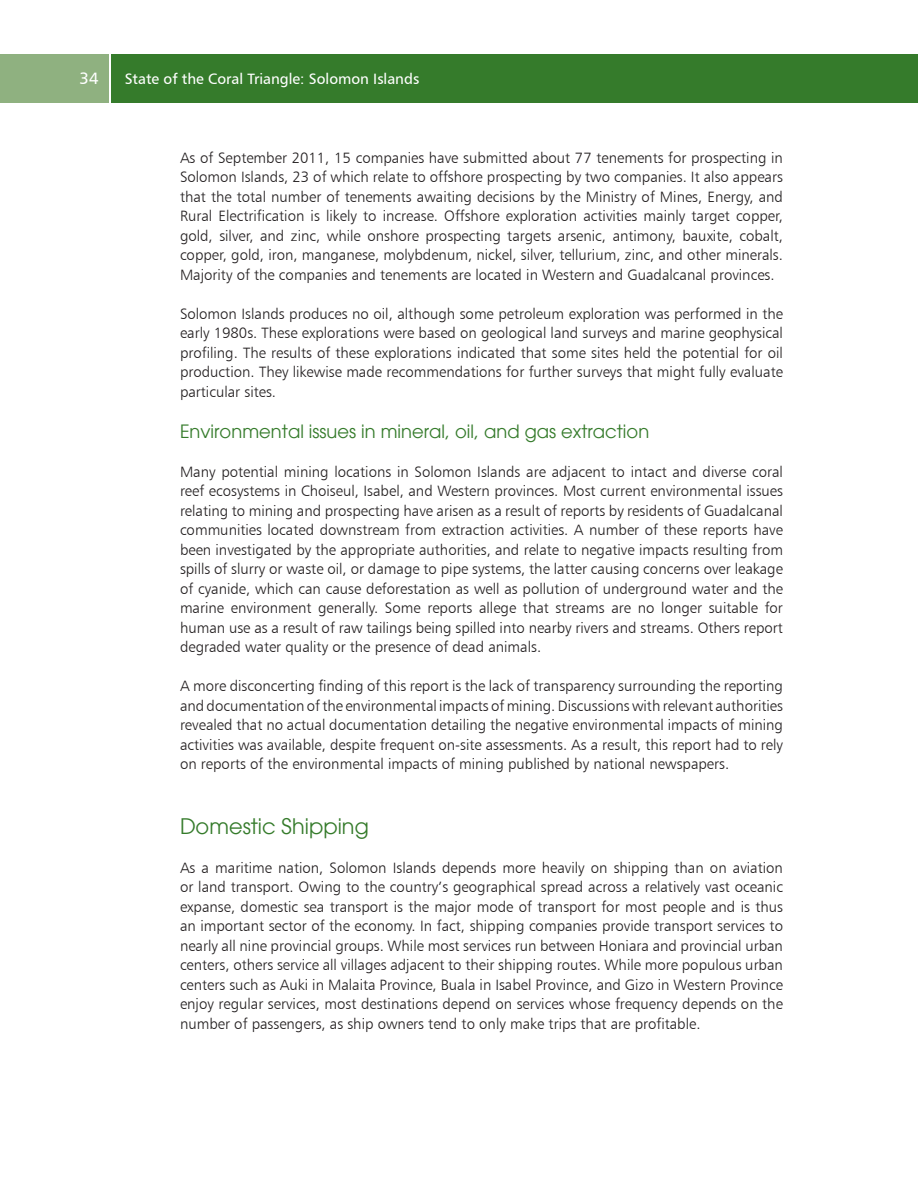
<style>
.page{position:relative;width:918px;height:1188px;background:#fff}
.page>*{position:absolute;margin:0;border:0;box-sizing:border-box;transform-origin:0 0}
.t1{font:21px "Avant Garde";color:#357b2b}
.t2{font:18px "Avant Garde";color:#357b2b}
.t3{font:16.5px "Humanist 777 BT Roman B";color:#fff}
.t4{font:15px/19.5px "Humanist 777 BT Light B";color:#231f20;text-align:justify}
.t5{font:15px "Humanist 777 BT Roman B";color:#fff}
</style>
<div class="page">
<div style="left:111px;top:54px;width:807px;height:48px;background:#357b2b"></div>
<div style="left:0;top:54px;width:109px;height:48px;background:#8fb180"></div>
<p class="t5" style="left:125px;top:69px;width:296px">State of the Coral Triangle: Solomon Islands</p>
<p class="t3" style="left:80px;top:68px;width:20px">34</p>
<p class="t5" style="left:133px;top:69px;width:170px">ame Energy, More Power</p>
<p class="t4" style="left:180px;top:148px;width:605px">As of September 2011, 15 companies have submitted about 77 tenements for prospecting in Solomon Islands, 23 of which relate to offshore prospecting by two companies. It also appears that the total number of tenements awaiting decisions by the Ministry of Mines, Energy, and Rural Electrification is likely to increase. Offshore exploration activities mainly target copper, gold, silver, and zinc, while onshore prospecting targets arsenic, antimony, bauxite, cobalt, copper, gold, iron, manganese, molybdenum, nickel, silver, tellurium, zinc, and other minerals.<br>Majority of the companies and tenements are located in Western and Guadalcanal provinces.</p>
<p class="t4" style="left:180px;top:304px;width:605px">Solomon Islands produces no oil, although some petroleum exploration was performed in the early 1980s. These explorations were based on geological land surveys and marine geophysical profiling. The results of these explorations indicated that some sites held the potential for oil production. They likewise made recommendations for further surveys that might fully evaluate particular sites.</p>
<p class="t2" style="left:180px;top:421px;width:471px">Environmental issues in mineral, oil, and gas extraction</p>
<p class="t4" style="left:180px;top:462px;width:605px">Many potential mining locations in Solomon Islands are adjacent to intact and diverse coral reef ecosystems in Choiseul, Isabel, and Western provinces. Most current environmental issues relating to mining and prospecting have arisen as a result of reports by residents of Guadalcanal communities located downstream from extraction activities. A number of these reports have been investigated by the appropriate authorities, and relate to negative impacts resulting from spills of slurry or waste oil, or damage to pipe systems, the latter causing concerns over leakage of cyanide, which can cause deforestation as well as pollution of underground water and the marine environment generally. Some reports allege that streams are no longer suitable for human use as a result of raw tailings being spilled into nearby rivers and streams. Others report degraded water quality or the presence of dead animals.</p>
<p class="t4" style="left:180px;top:676px;width:605px">A more disconcerting finding of this report is the lack of transparency surrounding the reporting and documentation of the environmental impacts of mining. Discussions with relevant authorities revealed that no actual documentation detailing the negative environmental impacts of mining activities was available, despite frequent on-site assessments. As a result, this report had to rely on reports of the environmental impacts of mining published by national newspapers.</p>
<h1 class="t1" style="left:180px;top:813px;width:190px">Domestic Shipping</h1>
<p class="t4" style="left:180px;top:858px;width:605px">As a maritime nation, Solomon Islands depends more heavily on shipping than on aviation or land transport. Owing to the country’s geographical spread across a relatively vast oceanic expanse, domestic sea transport is the major mode of transport for most people and is thus an important sector of the economy. In fact, shipping companies provide transport services to nearly all nine provincial groups. While most services run between Honiara and provincial urban centers, others service all villages adjacent to their shipping routes. While more populous urban centers such as Auki in Malaita Province, Buala in Isabel Province, and Gizo in Western Province enjoy regular services, most destinations depend on services whose frequency depends on the number of passengers, as ship owners tend to only make trips that are profitable.</p>
</div>
